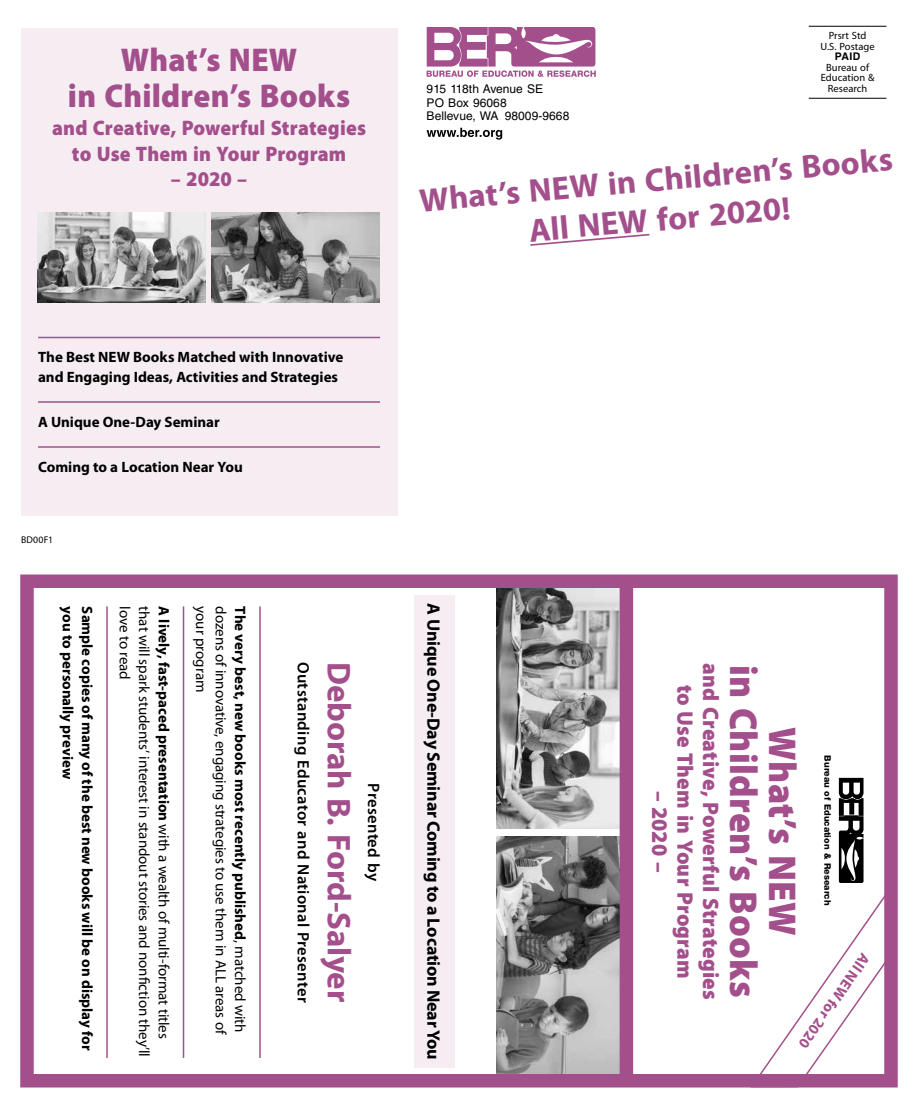
<style>
.page{position:relative;width:918px;height:1107px;background:#fff}
.page>*{position:absolute;margin:0;border:0;box-sizing:border-box;transform-origin:0 0}
.t1{font:900 39px "Myriad Pro";letter-spacing:.005em;color:#a34f8b;scale:.95 1}
.t2{font:700 33px/39.6px "Myriad Pro";letter-spacing:-.005em;color:#a34f8b;text-align:center}
.t3{font:900 33px/36px "Myriad Pro";letter-spacing:.005em;color:#a34f8b;text-align:center;scale:.95 1}
.t4{font:900 22.5px "Myriad Pro";letter-spacing:.01em;color:#a34f8b;scale:.95 1}
.t5{font:900 21px/25.5px "Myriad Pro";letter-spacing:.01em;color:#a34f8b;text-align:center;scale:.95 1}
.t6{font:700 18px "Myriad Pro";letter-spacing:-.01em;color:#000}
.t7{font:600 16.5px "Myriad Pro";letter-spacing:.02em;color:#000}
.t8{font:700 15px/19.5px "Myriad Pro";color:#000}
.t9{font:15px "Myriad Pro";letter-spacing:-.005em;color:#000}
.t10{font:700 15px "Myriad Pro";color:#a34f8b}
.t11{font:12px/13.5px "Helvetica LT Std";letter-spacing:.005em;color:#000}
.t12{font:10.5px/10.5px "Myriad Pro";letter-spacing:.005em;color:#000;text-align:center}
.t13{font:700 10.5px "Helvetica LT Std";color:#000}
.t14{font:9.75px "Myriad Pro";letter-spacing:.025em;color:#000}
.t15{font:800 9px "Helvetica Neue LT Std";color:#000}
.s1{font-weight:700}
.s2{font-weight:400}
</style>
<div class="page">
<div style="left:21px;top:28px;width:376px;height:488px;background:#f6edf3"></div>
<svg style="left:530px;top:233px;width:120px;height:13px"></svg>
<hr style="left:38px;top:337px;width:342px;height:1px;background:#a34f8b">
<hr style="left:38px;top:401px;width:342px;height:2px;background:#a34f8b">
<hr style="left:38px;top:446px;width:342px;height:2px;background:#a34f8b">
<hr style="left:259px;top:606px;width:2px;height:452px;background:#a34f8b">
<hr style="left:183px;top:606px;width:1px;height:452px;background:#a34f8b">
<hr style="left:106px;top:606px;width:2px;height:452px;background:#a34f8b">
<hr style="left:809px;top:26px;width:78px;height:1px;background:#000">
<hr style="left:809px;top:98px;width:78px;height:1px;background:#000">
<svg style="left:427px;top:27px;width:169px;height:50px"></svg>
<svg style="left:427px;top:128px;width:75px;height:12px"></svg>
<svg style="left:760px;top:778px;width:123px;height:295px"></svg>
<img style="left:497px;top:589px;width:123px;height:239px">
<img style="left:497px;top:837px;width:123px;height:236px">
<div style="left:414px;top:595px;width:40px;height:473px;background:#f6edf3"></div>
<div style="left:620px;top:575px;width:13px;height:505px;background:#a34f8b"></div>
<div style="left:20px;top:574px;width:878px;height:514px;border:14px solid #a34f8b"></div>
<img style="left:38px;top:213px;width:168px;height:90px">
<img style="left:212px;top:213px;width:168px;height:90px">
<h2 class="t3" style="left:68px;top:41px;width:299px">What’s NEW<br>in Children’s Books</h2>
<h3 class="t5" style="left:52px;top:115px;width:332px">and Creative, Powerful Strategies to Use Them in Your Program</h3>
<h3 class="t5" style="left:171px;top:165px;width:82px">– 2020 –</h3>
<p class="t12" style="left:821px;top:30px;width:56px">Prsrt Std<br>U.S. Postage</p>
<p class="t13" style="left:835px;top:50px;width:27px">PAID</p>
<p class="t12" style="left:821px;top:62px;width:55px">Bureau of<br>Education &amp;</p>
<p class="t11" style="left:427px;top:82px;width:118px">915 118th Avenue SE</p>
<p class="t12" style="left:828px;top:83px;width:41px">Research</p>
<p class="t11" style="left:427px;top:96px;width:144px">PO Box 96068<br>Bellevue, WA 98009‑9668</p>
<h2 class="t2" style="left:418px;top:180px;width:476px;rotate:-5deg">What’s NEW in Children’s Books<br>All NEW for 2020!</h2>
<p class="t8" style="left:38px;top:347px;width:307px">The Best NEW Books Matched with Innovative and Engaging Ideas, Activities and Strategies</p>
<p class="t8" style="left:38px;top:411px;width:183px">A Unique One-Day Seminar</p>
<p class="t8" style="left:38px;top:456px;width:206px">Coming to a Location Near You</p>
<p class="t14" style="left:21px;top:534px;width:34px">BD00F1</p>
<p class="t8" style="left:78px;top:606px;width:174px;rotate:90deg">you to personally preview</p>
<p class="t8" style="left:98px;top:606px;width:445px;rotate:90deg">Sample copies of many of the best new books will be on display for</p>
<p class="t9" style="left:134px;top:606px;width:75px;rotate:90deg">love to read</p>
<p class="t9" style="left:154px;top:606px;width:452px;rotate:90deg">that will spark students’ interest in standout stories and nonfiction they’ll</p>
<p class="t9" style="left:173px;top:606px;width:434px;rotate:90deg"><span class="s1">A lively, fast-paced presentation</span> with a wealth of multi-format titles</p>
<p class="t9" style="left:211px;top:606px;width:87px;rotate:90deg">your program</p>
<p class="t9" style="left:230px;top:606px;width:430px;rotate:90deg">dozens of innovative, engaging strategies to use them in ALL areas of</p>
<p class="t8" style="left:251px;top:606px;width:427px;rotate:90deg">The very best, new books most recently published<span class="s2">, matched with</span></p>
<p class="t7" style="left:314px;top:662px;width:343px;rotate:90deg">Outstanding Educator and National Presenter</p>
<h2 class="t2" style="left:360px;top:662px;width:342px;rotate:90deg">Deborah B. Ford-Salyer</h2>
<p class="t7" style="left:384px;top:783px;width:99px;rotate:90deg">Presented by</p>
<p class="t6" style="left:445px;top:603px;width:458px;rotate:90deg">A Unique One-Day Seminar Coming to a Location Near You</p>
<h3 class="t4" style="left:726px;top:663px;width:355px;rotate:90deg">and Creative, Powerful Strategies</h3>
<h1 class="t1" style="left:769px;top:665px;width:352px;rotate:90deg">in Children’s Books</h1>
<h3 class="t4" style="left:700px;top:685px;width:311px;rotate:90deg">to Use Them in Your Program</h3>
<h3 class="t4" style="left:675px;top:791px;width:87px;rotate:90deg">– 2020 –</h3>
<h1 class="t1" style="left:808px;top:727px;width:221px;rotate:90deg">What’s NEW</h1>
<p class="t15" style="left:833px;top:755px;width:151px;rotate:90deg">Bureau of Education &amp; Research</p>
<p class="t10" style="left:874px;top:961px;width:113px;rotate:125deg">All NEW for 2020</p>
</div>
